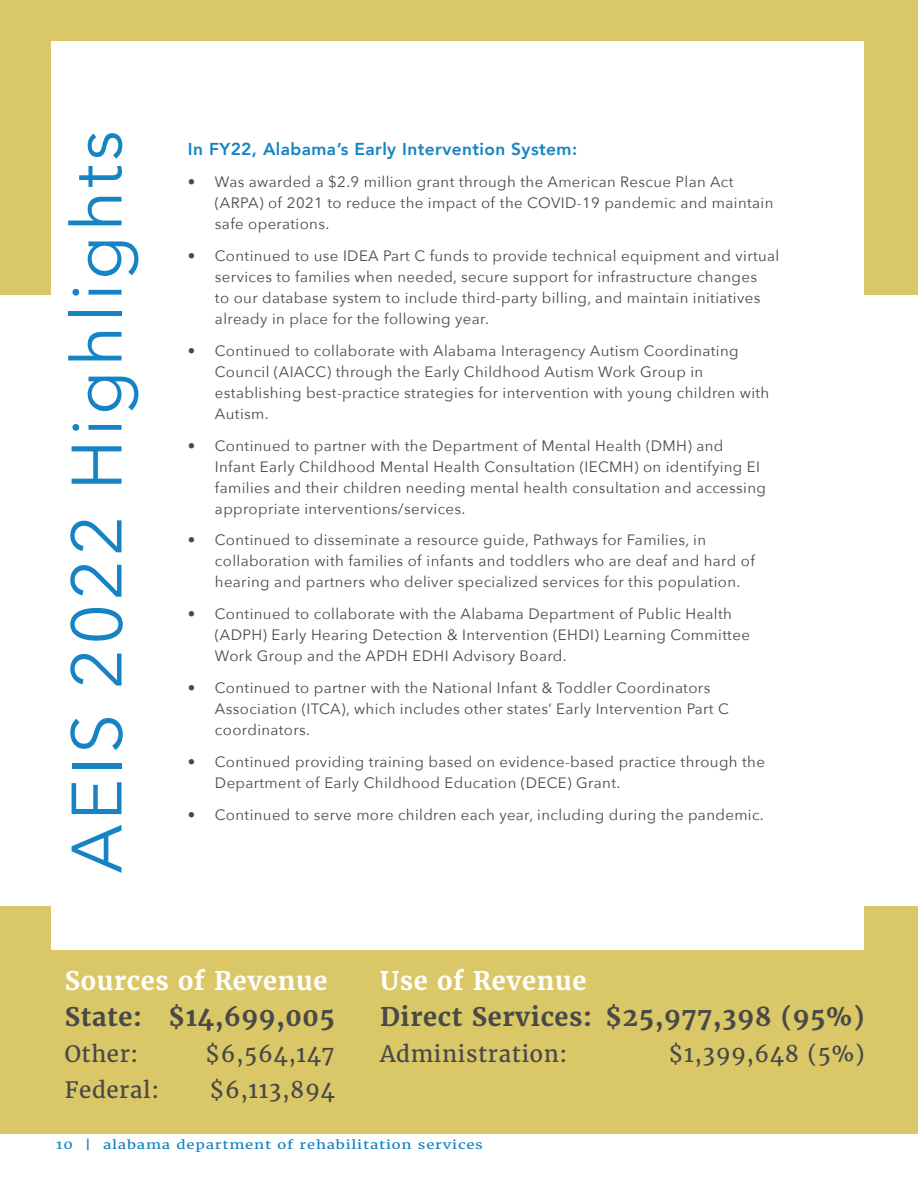
<style>
.page{position:relative;width:918px;height:1188px;background:#fff}
.page>*{position:absolute;margin:0;border:0;box-sizing:border-box;transform-origin:0 0}
.t1{font:70.5px "Avenir Next";letter-spacing:.05em;color:#1583c4}
.t2{font:700 25.5px "Merriweather";letter-spacing:.025em;color:#484948}
.t3{font:700 25.5px "Merriweather";letter-spacing:.025em;color:#fff}
.t4{font:22.5px "Merriweather";letter-spacing:.025em;color:#484948}
.t5{font:800 17.25px "Avenir";letter-spacing:.025em;color:#1583c4}
.t6{font:15px/21px "Avenir Next";letter-spacing:.025em;color:#484948}
.t7{font:12px "Merriweather";letter-spacing:.05em;color:#1583c4;scale:1.25 1}
</style>
<div class="page">
<div style="left:0;top:906px;width:918px;height:228px;background:#dac767"></div>
<div style="left:0;top:0;width:918px;height:294px;background:#dac767"></div>
<div style="left:51px;top:41px;width:813px;height:909px;background:#fff"></div>
<p class="t1" style="left:37px;top:874px;width:745px;rotate:-90deg">AEIS 2022 Highlights</p>
<p class="t5" style="left:188px;top:136px;width:391px">In FY22, Alabama’s Early Intervention System:</p>
<p class="t6" style="left:215px;top:171px;width:560px;text-indent:-27px">• Was awarded a $2.9 million grant through the American Rescue Plan Act (ARPA) of 2021 to reduce the impact of the COVID-19 pandemic and maintain safe operations.</p>
<p class="t6" style="left:215px;top:245px;width:566px;text-indent:-27px">• Continued to use IDEA Part C funds to provide technical equipment and virtual services to families when needed, secure support for infrastructure changes<br>to our database system to include third-party billing, and maintain initiatives already in place for the following year.</p>
<p class="t6" style="left:215px;top:340px;width:556px;text-indent:-27px">• Continued to collaborate with Alabama Interagency Autism Coordinating Council (AIACC) through the Early Childhood Autism Work Group in establishing best-practice strategies for intervention with young children with Autism.</p>
<p class="t6" style="left:215px;top:434px;width:552px;text-indent:-27px">• Continued to partner with the Department of Mental Health (DMH) and Infant Early Childhood Mental Health Consultation (IECMH) on identifying EI families and their children needing mental health consultation and accessing appropriate interventions/services.</p>
<p class="t6" style="left:215px;top:529px;width:541px;text-indent:-27px">• Continued to disseminate a resource guide, Pathways for Families, in collaboration with families of infants and toddlers who are deaf and hard of hearing and partners who deliver specialized services for this population.</p>
<p class="t6" style="left:215px;top:603px;width:537px;text-indent:-27px">• Continued to collaborate with the Alabama Department of Public Health (ADPH) Early Hearing Detection &amp; Intervention (EHDI) Learning Committee<br>Work Group and the APDH EDHI Advisory Board.</p>
<p class="t6" style="left:215px;top:677px;width:515px;text-indent:-27px">• Continued to partner with the National Infant &amp; Toddler Coordinators<br>Association (ITCA), which includes other states’ Early Intervention Part C coordinators.</p>
<p class="t6" style="left:215px;top:751px;width:551px;text-indent:-27px">• Continued providing training based on evidence-based practice through the<br>Department of Early Childhood Education (DECE) Grant.</p>
<p class="t6" style="left:188px;top:803px;width:577px">• Continued to serve more children each year, including during the pandemic.</p>
<p class="t3" style="left:65px;top:964px;width:264px">Sources of Revenue</p>
<p class="t2" style="left:65px;top:1000px;width:272px">State: $14,699,005</p>
<p class="t4" style="left:65px;top:1040px;width:75px">Other:</p>
<p class="t4" style="left:205px;top:1040px;width:131px">$6,564,147</p>
<p class="t4" style="left:65px;top:1076px;width:96px">Federal:</p>
<p class="t4" style="left:209px;top:1076px;width:127px">$6,113,894</p>
<p class="t3" style="left:380px;top:964px;width:208px">Use of Revenue</p>
<p class="t2" style="left:380px;top:1000px;width:486px">Direct Services: $25,977,398 (95%)</p>
<p class="t4" style="left:380px;top:1040px;width:189px">Administration:</p>
<p class="t4" style="left:669px;top:1040px;width:198px">$1,399,648 (5%)</p>
<p class="t7" style="left:56px;top:1137px;width:343px">10 | alabama department of rehabilitation services</p>
</div>
